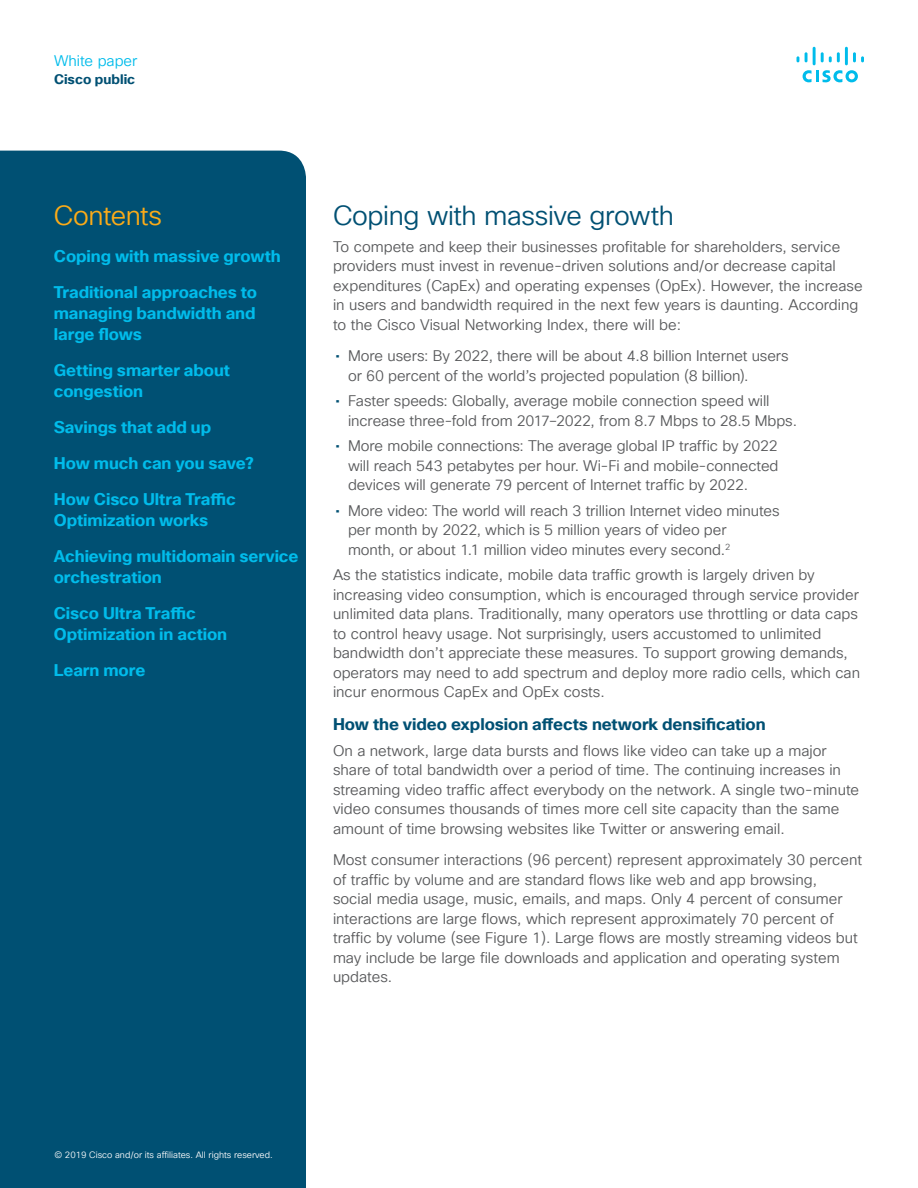
<style>
.page{position:relative;width:918px;height:1188px;background:#fff}
.page>*{position:absolute;margin:0;border:0;box-sizing:border-box;transform-origin:0 0}
.t1{font:27px "Cisco Sans TT Light";letter-spacing:-.015em;color:#005073}
.t2{font:27px "Cisco Sans TT Light";letter-spacing:-.02em;color:#fbab18}
.t3{font:700 16.5px/36px "Cisco Sans TT";letter-spacing:-.005em;color:#00bceb}
.t4{font:700 16.5px "Cisco Sans TT";letter-spacing:-.005em;color:#005073}
.t5{font:15px/19.5px "Cisco Sans TT Light";color:#58595b}
.t6{font:15px "Cisco Sans TT Light";color:#00bceb}
.t7{font:700 13.5px "Cisco Sans TT";color:#005073}
.t8{font:9px "Cisco Sans TT Light";color:#fff}
.s1{font-family:"Cisco Sans TT";color:#005073}
</style>
<div class="page">
<svg style="left:803px;top:70px;width:55px;height:12px"></svg>
<svg style="left:797px;top:56px;width:2px;height:6px"></svg>
<svg style="left:805px;top:52px;width:3px;height:10px"></svg>
<hr style="left:813px;top:47px;width:3px;height:18px;background:#00bceb">
<svg style="left:821px;top:52px;width:19px;height:10px"></svg>
<hr style="left:845px;top:47px;width:3px;height:18px;background:#00bceb">
<svg style="left:853px;top:52px;width:11px;height:10px"></svg>
<div style="left:0;top:151px;width:306px;height:1037px;background:#005073"></div>
<p class="t6" style="left:54px;top:51px;width:85px">White paper</p>
<p class="t7" style="left:54px;top:70px;width:83px">Cisco public</p>
<h1 class="t2" style="left:54px;top:198px;width:110px">Contents</h1>
<p class="t3" style="left:54px;top:239px;width:229px">Coping with massive growth<br>Traditional approaches to</p>
<p class="t3" style="left:54px;top:303px;width:203px;line-height:21px">managing bandwidth and large flows</p>
<p class="t3" style="left:54px;top:360px;width:178px;line-height:21px">Getting smarter about congestion</p>
<p class="t3" style="left:54px;top:410px;width:201px">Savings that add up<br>How much can you save?<br>How Cisco Ultra Traffic</p>
<p class="t3" style="left:54px;top:503px;width:246px">Optimization works<br>Achieving multidomain service</p>
<p class="t3" style="left:54px;top:560px;width:143px">orchestration<br>Cisco Ultra Traffic</p>
<p class="t3" style="left:54px;top:617px;width:175px">Optimization in action<br>Learn more</p>
<h1 class="t1" style="left:333px;top:198px;width:342px">Coping with massive growth</h1>
<p class="t5" style="left:333px;top:237px;width:531px">To compete and keep their businesses profitable for shareholders, service providers must invest in revenue-driven solutions and/or decrease capital expenditures (CapEx) and operating expenses (OpEx). However, the increase in users and bandwidth required in the next few years is daunting. According to the Cisco Visual Networking Index, there will be:</p>
<p class="t5" style="left:348px;top:347px;width:442px;text-indent:-13px"><span class="s1">•</span> More users: By 2022, there will be about 4.8 billion Internet users or 60 percent of the world’s projected population (8 billion).</p>
<p class="t5" style="left:348px;top:392px;width:451px;text-indent:-13px"><span class="s1">•</span> Faster speeds: Globally, average mobile connection speed will increase three-fold from 2017–2022, from 8.7 Mbps to 28.5 Mbps.</p>
<p class="t5" style="left:348px;top:437px;width:432px;text-align:justify;text-indent:-13px"><span class="s1">•</span> More mobile connections: The average global IP traffic by 2022 will reach 543 petabytes per hour. Wi-Fi and mobile-connected devices will generate 79 percent of Internet traffic by 2022.</p>
<p class="t5" style="left:348px;top:501px;width:433px;text-indent:-13px"><span class="s1">•</span> More video: The world will reach 3 trillion Internet video minutes per month by 2022, which is 5 million years of video per<br>month, or about 1.1 million video minutes every second.<sup>2</sup></p>
<p class="t5" style="left:333px;top:566px;width:529px">As the statistics indicate, mobile data traffic growth is largely driven by increasing video consumption, which is encouraged through service provider unlimited data plans. Traditionally, many operators use throttling or data caps to control heavy usage. Not surprisingly, users accustomed to unlimited bandwidth don’t appreciate these measures. To support growing demands, operators may need to add spectrum and deploy more radio cells, which can incur enormous CapEx and OpEx costs.</p>
<p class="t4" style="left:333px;top:713px;width:434px">How the video explosion affects network densification</p>
<p class="t5" style="left:333px;top:741px;width:528px">On a network, large data bursts and flows like video can take up a major share of total bandwidth over a period of time. The continuing increases in streaming video traffic affect everybody on the network. A single two-minute video consumes thousands of times more cell site capacity than the same amount of time browsing websites like Twitter or answering email.</p>
<p class="t5" style="left:333px;top:851px;width:531px">Most consumer interactions (96 percent) represent approximately 30 percent of traffic by volume and are standard flows like web and app browsing,<br>social media usage, music, emails, and maps. Only 4 percent of consumer interactions are large flows, which represent approximately 70 percent of traffic by volume (see Figure 1). Large flows are mostly streaming videos but may include be large file downloads and application and operating system updates.</p>
<p class="t8" style="left:54px;top:1149px;width:220px">© 2019 Cisco and/or its affiliates. All rights reserved.</p>
</div>
